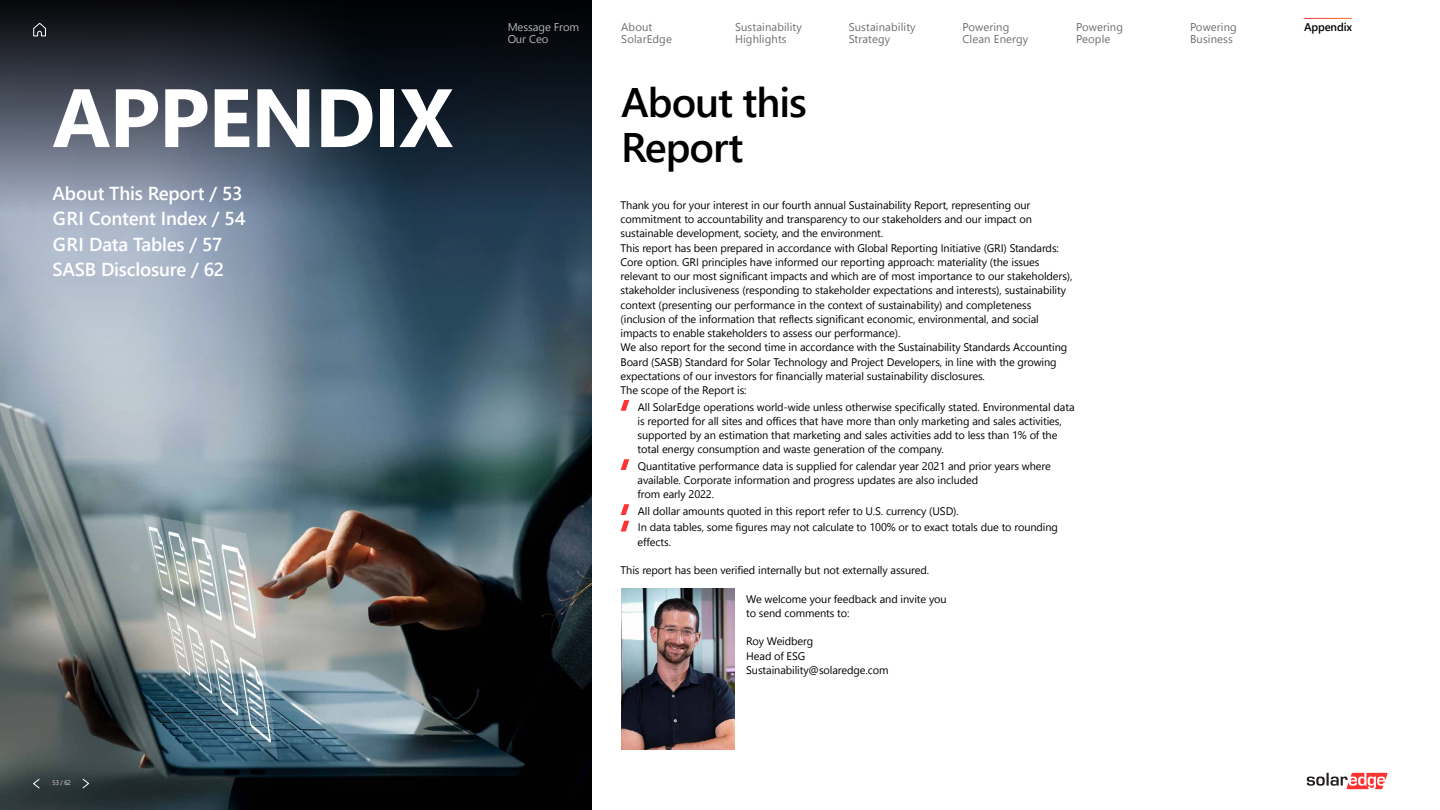
<style>
.page{position:relative;width:1440px;height:810px;background:#fff}
.page>*{position:absolute;margin:0;border:0;box-sizing:border-box;transform-origin:0 0}
.t1{font:700 82.5px "Segoe UI";letter-spacing:-.015em;color:#fff}
.t2{font:600 41.25px/45px "Segoe UI";letter-spacing:-.025em;color:#000}
.t3{font:600 18.75px "Segoe UI";letter-spacing:-.01em;color:#fff}
.t4{font:11.25px/12px "Segoe UI";letter-spacing:.01em;color:#6d6e71}
.t5{font:11.25px/12px "Segoe UI";letter-spacing:-.005em;color:#fff}
.Header_Text{font:600 11.25px "Segoe UI";letter-spacing:-.01em;color:#000}
.t6{font:10.95px/14.2px "Segoe UI";letter-spacing:-.01em;color:#000}
.t7{font:300 6.75px "Segoe UI";color:#fff;scale:.91 1}
</style>
<div class="page">
<img style="left:0;top:483px;width:591px;height:327px">
<svg style="left:0;top:212px;width:591px;height:271px;background:#718695"></svg>
<svg style="left:0;top:0;width:591px;height:212px;background:#2f3a47"></svg>
<img style="left:621px;top:589px;width:114px;height:161px">
<svg style="left:621px;top:400px;width:8px;height:11px"></svg>
<svg style="left:621px;top:459px;width:8px;height:11px"></svg>
<svg style="left:621px;top:504px;width:8px;height:11px"></svg>
<svg style="left:621px;top:521px;width:8px;height:10px"></svg>
<svg style="left:1307px;top:773px;width:81px;height:16px"></svg>
<svg style="left:33px;top:778px;width:7px;height:11px"></svg>
<svg style="left:82px;top:778px;width:8px;height:11px"></svg>
<svg style="left:12px;top:0;width:55px;height:59px;background:#1b1d23"></svg>
<div style="left:494px;top:0;width:97px;height:66px;background:#04080c"></div>
<p class="t1" style="left:52px;top:40px;width:402px">APPENDIX</p>
<p class="t3" style="left:52px;top:178px;width:192px">About This Report / 53</p>
<p class="t3" style="left:53px;top:203px;width:194px">GRI Content Index / 54</p>
<p class="t3" style="left:53px;top:229px;width:171px">GRI Data Tables / 57</p>
<p class="t3" style="left:52px;top:254px;width:173px">SASB Disclosure / 62</p>
<p class="t7" style="left:52px;top:777px;width:22px">53 / 62</p>
<p class="t5" style="left:508px;top:21px;width:73px">Message From<br>Our Ceo</p>
<p class="Header_Text" style="left:1304px;top:18px;width:50px">Appendix</p>
<p class="t4" style="left:621px;top:21px;width:52px">About<br>SolarEdge</p>
<p class="t4" style="left:735px;top:21px;width:68px">Sustainability<br>Highlights</p>
<p class="t4" style="left:849px;top:21px;width:68px">Sustainability<br>Strategy</p>
<p class="t4" style="left:962px;top:21px;width:67px">Powering<br>Clean Energy</p>
<p class="t4" style="left:1076px;top:21px;width:48px">Powering<br>People</p>
<p class="t4" style="left:1190px;top:21px;width:48px">Powering<br>Business</p>
<p class="t2" style="left:621px;top:79px;width:187px">About this<br>Report</p>
<p class="t6" style="left:621px;top:198px;width:413px">Thank you for your interest in our fourth annual Sustainability Report, representing our commitment to accountability and transparency to our stakeholders and our impact on sustainable development, society, and the environment.</p>
<p class="t6" style="left:621px;top:241px;width:453px">This report has been prepared in accordance with Global Reporting Initiative (GRI) Standards:<br>Core option. GRI principles have informed our reporting approach: materiality (the issues relevant to our most significant impacts and which are of most importance to our stakeholders), stakeholder inclusiveness (responding to stakeholder expectations and interests), sustainability context (presenting our performance in the context of sustainability) and completeness (inclusion of the information that reflects significant economic, environmental, and social impacts to enable stakeholders to assess our performance).</p>
<p class="t6" style="left:621px;top:340px;width:448px">We also report for the second time in accordance with the Sustainability Standards Accounting<br>Board (SASB) Standard for Solar Technology and Project Developers, in line with the growing expectations of our investors for financially material sustainability disclosures.</p>
<p class="t6" style="left:621px;top:383px;width:128px">The scope of the Report is:</p>
<p class="t6" style="left:638px;top:400px;width:438px">All SolarEdge operations world-wide unless otherwise specifically stated. Environmental data is reported for all sites and offices that have more than only marketing and sales activities, supported by an estimation that marketing and sales activities add to less than 1% of the total energy consumption and waste generation of the company.</p>
<p class="t6" style="left:638px;top:459px;width:415px">Quantitative performance data is supplied for calendar year 2021 and prior years where available. Corporate information and progress updates are also included<br>from early 2022.</p>
<p class="t6" style="left:638px;top:504px;width:322px">All dollar amounts quoted in this report refer to U.S. currency (USD).</p>
<p class="t6" style="left:638px;top:520px;width:422px">In data tables, some figures may not calculate to 100% or to exact totals due to rounding effects.</p>
<p class="t6" style="left:621px;top:563px;width:310px">This report has been verified internally but not externally assured.</p>
<p class="t6" style="left:746px;top:592px;width:202px">We welcome your feedback and invite you to send comments to:</p>
<p class="t6" style="left:746px;top:634px;width:69px">Roy Weidberg</p>
<p class="t6" style="left:746px;top:649px;width:61px">Head of ESG</p>
<p class="t6" style="left:746px;top:663px;width:144px">Sustainability@solaredge.com</p>
</div>
